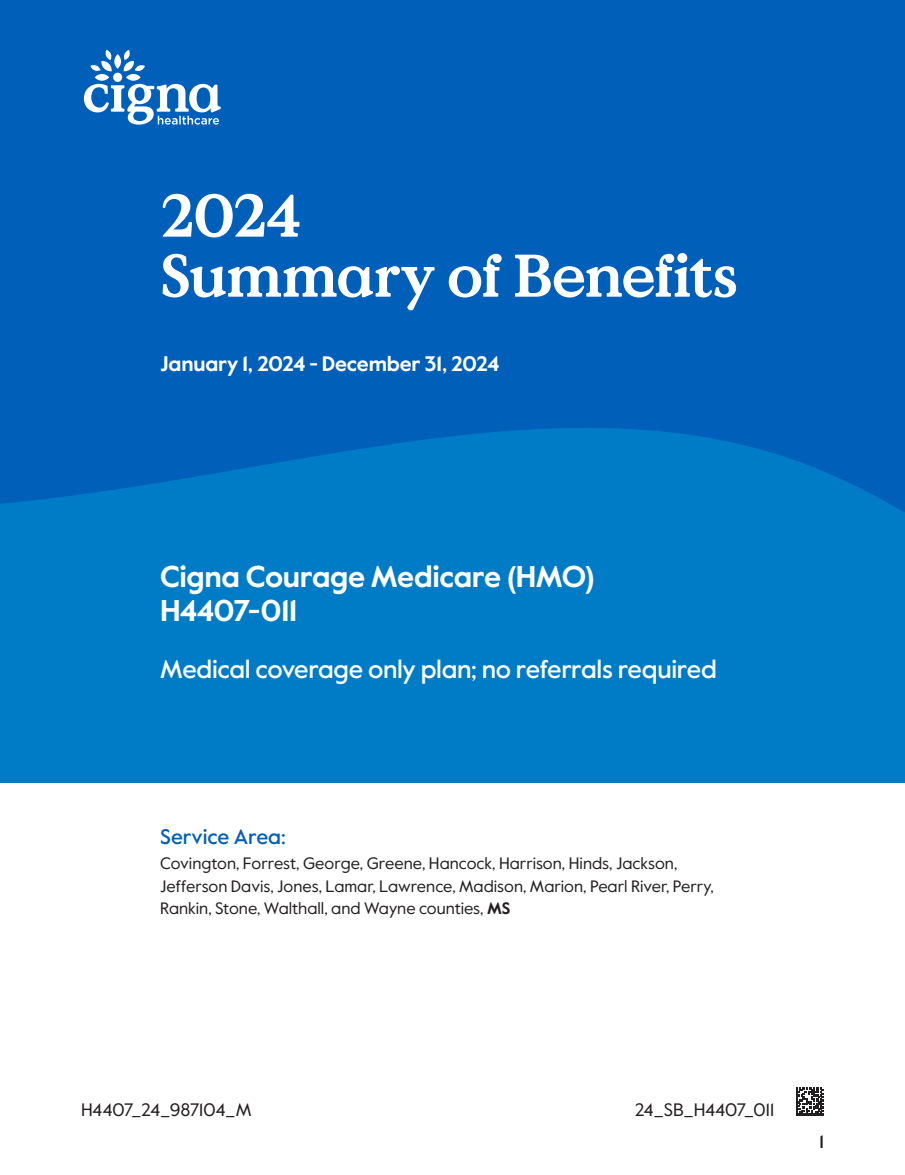
<style>
.page{position:relative;width:905px;height:1175px;background:#fff}
.page>*{position:absolute;margin:0;border:0;box-sizing:border-box;transform-origin:0 0}
.t1{font:700 60px "Value Serif Pro";letter-spacing:-.03em;color:#fff}
.subtitle_toc{font:700 30px/34.5px "Value Sans Pro";letter-spacing:-.015em;color:#fff}
.blurb{font:500 25.5px "Value Sans Pro";letter-spacing:-.015em;color:#fff}
.dates{font:700 21px "Value Sans Pro";letter-spacing:-.01em;color:#fff}
.service_area_heading{font:500 21px "Value Sans Pro";letter-spacing:-.005em;color:#005fb9}
.mat_ID{font:18px "Value Sans Pro";letter-spacing:-.005em;color:#231f20}
.print_code{font:18px "Value Sans Pro";color:#231f20}
.t2{font:500 18px "Value Sans Pro";color:#231f20}
.para_service_area{font:16.5px/22.5px "Value Sans Pro";color:#231f20}
.s1{font-weight:700}
</style>
<div class="page">
<svg style="left:796px;top:1087px;width:28px;height:28px"></svg>
<div style="left:0;top:338px;width:904px;height:445px;background:#007cc7"></div>
<svg style="left:0;top:0;width:904px;height:512px;background:#0062ba"></svg>
<svg style="left:84px;top:50px;width:137px;height:75px"></svg>
<p class="t1" style="left:160px;top:179px;width:143px">2024</p>
<p class="t1" style="left:160px;top:239px;width:579px">Summary of Benefits</p>
<p class="dates" style="left:160px;top:351px;width:341px">January 1, 2024 - December 31, 2024</p>
<p class="subtitle_toc" style="left:160px;top:560px;width:436px">Cigna Courage Medicare (HMO)<br>H4407-011</p>
<p class="blurb" style="left:160px;top:654px;width:558px">Medical coverage only plan; no referrals required</p>
<p class="service_area_heading" style="left:160px;top:823px;width:127px">Service Area:</p>
<p class="para_service_area" style="left:160px;top:852px;width:555px">Covington, Forrest, George, Greene, Hancock, Harrison, Hinds, Jackson,<br>Jefferson Davis, Jones, Lamar, Lawrence, Madison, Marion, Pearl River, Perry,<br>Rankin, Stone, Walthall, and Wayne counties, <span class="s1">MS</span></p>
<p class="mat_ID" style="left:81px;top:1098px;width:172px">H4407_24_987104_M</p>
<p class="print_code" style="left:634px;top:1098px;width:141px">24_SB_H4407_011</p>
<p class="t2" style="left:819px;top:1130px;width:6px">1</p>
</div>
